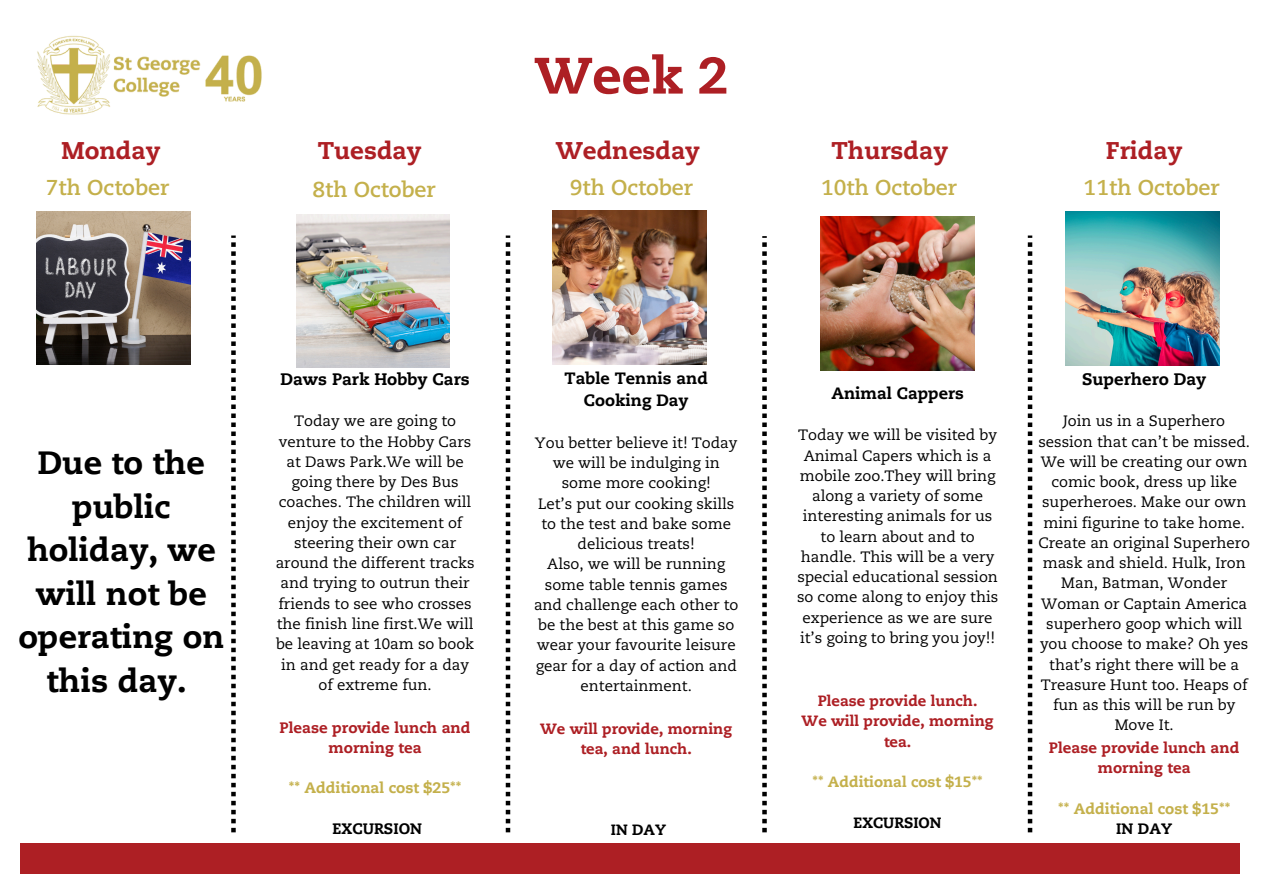
<style>
.page{position:relative;width:1263px;height:894px;background:#fff}
.page>*{position:absolute;margin:0;border:0;box-sizing:border-box;transform-origin:0 0}
.t1{font:800 51px "Caecilia";color:#ad1f24}
.t2{font:800 32.1px/43.5px "Caecilia";color:#000;text-align:center}
.t3{font:800 24px "Caecilia";color:#ad1f24}
.t4{font:700 21.45px "Caecilia LT Pro 75";color:#c4b04b}
.t5{font:800 16.5px "Caecilia";color:#000}
.t6{font:800 16.35px/22.5px "Caecilia";color:#000;text-align:center}
.t7{font:15px/20.2px "Caecilia LT Pro 55 Roman";color:#000;text-align:center}
.t8{font:800 15px/20.2px "Caecilia";color:#ad1f24;text-align:center}
.t9{font:800 15px/20.2px "Caecilia";color:#c4b04b;text-align:center}
.t10{font:800 15px "Caecilia";color:#000}
.t11{font:800 14.85px/20.2px "Caecilia";color:#ad1f24;text-align:center}
.t12{font:800 14.85px "Caecilia";color:#c4b04b}
.t13{font:800 14.85px "Caecilia";color:#000}
.s1{color:#000}
</style>
<div class="page">
<img style="left:553px;top:211px;width:153px;height:153px">
<svg style="left:231px;top:235px;width:5px;height:597px"></svg>
<svg style="left:506px;top:235px;width:4px;height:597px"></svg>
<svg style="left:762px;top:236px;width:5px;height:596px"></svg>
<svg style="left:1028px;top:235px;width:4px;height:597px"></svg>
<img style="left:37px;top:211px;width:153px;height:154px">
<img style="left:1065px;top:212px;width:154px;height:153px">
<img style="left:296px;top:214px;width:154px;height:154px">
<div style="left:20px;top:843px;width:1220px;height:31px;background:#ad1f24"></div>
<img style="left:37px;top:35px;width:225px;height:80px">
<img style="left:820px;top:217px;width:154px;height:153px">
<h1 class="t1" style="left:535px;top:44px;width:195px">Week 2</h1>
<p class="t3" style="left:62px;top:136px;width:100px">Monday</p>
<p class="t3" style="left:318px;top:136px;width:105px">Tuesday</p>
<p class="t3" style="left:556px;top:136px;width:146px">Wednesday</p>
<h6 class="t3" style="left:831px;top:136px;width:118px">Thursday</h6>
<p class="t3" style="left:1106px;top:136px;width:78px">Friday</p>
<p class="t4" style="left:312px;top:181px;width:125px">8th October</p>
<p class="t4" style="left:570px;top:178px;width:125px">9th October</p>
<p class="t4" style="left:821px;top:179px;width:138px">10th October</p>
<p class="t4" style="left:1084px;top:179px;width:138px">11th October</p>
<h6 class="t4" style="left:46px;top:178px;width:125px">7th October</h6>
<h6 class="t2" style="left:18px;top:441px;width:207px">Due to the public holiday, we will not be operating on this day.</h6>
<h5 class="t5" style="left:280px;top:368px;width:191px">Daws Park Hobby Cars</h5>
<h6 class="t7" style="left:276px;top:412px;width:200px">Today we are going to venture to the Hobby Cars at Daws Park.We will be going there by Des Bus coaches. The children will enjoy the excitement of steering their own car around the different tracks and trying to outrun their friends to see who crosses the finish line first.We will be leaving at 10am so book in and get ready for a day of extreme fun.</h6>
<p class="t8" style="left:280px;top:717px;width:193px">Please provide lunch and morning tea</p>
<p class="t9" style="left:289px;top:777px;width:174px">** Additional cost $25**</p>
<p class="t10" style="left:333px;top:819px;width:91px">EXCURSION</p>
<h3 class="t6" style="left:564px;top:366px;width:145px">Table Tennis and<br>Cooking Day</h3>
<h3 class="t7" style="left:535px;top:433px;width:204px">You better believe it! Today</h3>
<h3 class="t7" style="left:553px;top:453px;width:169px">we will be indulging in some more cooking!</h3>
<h3 class="t7" style="left:538px;top:494px;width:198px">Let’s put our cooking skills to the test and bake some delicious treats!</h3>
<h3 class="t7" style="left:534px;top:555px;width:206px">Also, we will be running some table tennis games and challenge each other to be the best at this game so wear your favourite leisure gear for a day of action and entertainment.</h3>
<h4 class="t11" style="left:540px;top:718px;width:194px">We will provide, morning tea, and lunch.</h4>
<h4 class="t13" style="left:611px;top:820px;width:57px">IN DAY</h4>
<p class="t6" style="left:831px;top:381px;width:134px">Animal Cappers</p>
<p class="t7" style="left:797px;top:426px;width:203px">Today we will be visited by<br>Animal Capers which is a mobile zoo.They will bring along a variety of some interesting animals for us to learn about and to handle. This will be a very special educational session so come along to enjoy this experience as we are sure it’s going to bring you joy!!</p>
<p class="t11" style="left:818px;top:690px;width:161px">Please provide lunch.</p>
<p class="t11" style="left:802px;top:710px;width:194px">We will provide, morning tea.</p>
<p class="t12" style="left:813px;top:772px;width:172px">** Additional cost $15**</p>
<h2 class="t13" style="left:854px;top:813px;width:90px">EXCURSION</h2>
<p class="t5" style="left:1082px;top:368px;width:126px">Superhero Day</p>
<h6 class="t7" style="left:1038px;top:412px;width:213px">Join us in a Superhero session that can’t be missed.<br>We will be creating our own comic book, dress up like superheroes. Make our own mini figurine to take home.<br>Create an original Superhero mask and shield. Hulk, Iron<br>Man, Batman, Wonder<br>Woman or Captain America superhero goop which will you choose to make? Oh yes that’s right there will be a<br>Treasure Hunt too. Heaps of fun as this will be run by<br>Move It.</h6>
<p class="t8" style="left:1049px;top:737px;width:192px">Please provide lunch and</p>
<h6 class="t8" style="left:1098px;top:757px;width:94px">morning tea</h6>
<h6 class="t9" style="left:1058px;top:798px;width:174px">** Additional cost $15**<br><span class="s1">IN DAY</span></h6>
</div>
